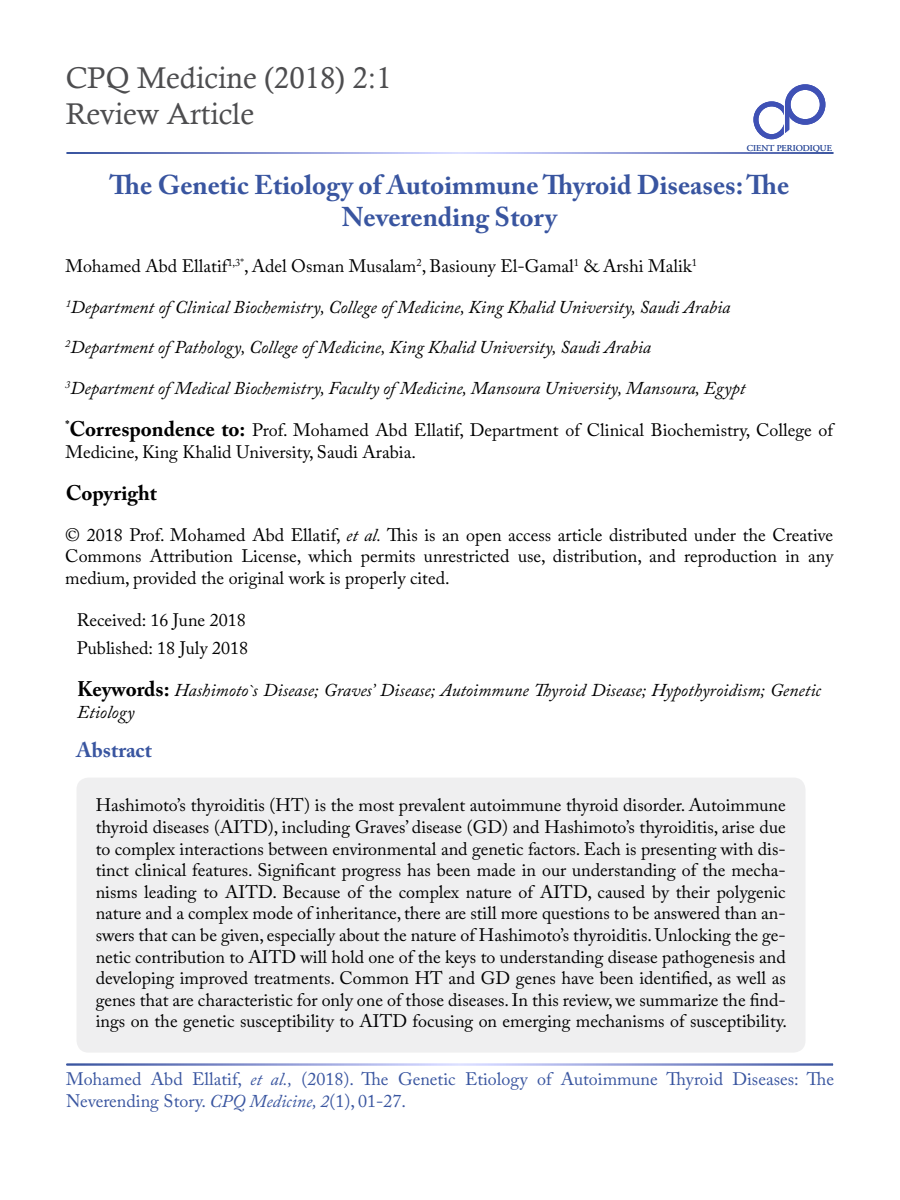
<style>
.page{position:relative;width:900px;height:1200px;background:#fff}
.page>*{position:absolute;margin:0;border:0;box-sizing:border-box;transform-origin:0 0}
.t1{font:30px/36px "Calisto";color:#4d4d4f}
.t2{font:700 27px/32.4px "Adobe Caslon Pro";color:#3955a0;text-align:center}
.t3{font:700 21px "Adobe Caslon Pro";color:#000}
.t4{font:700 21px "Adobe Caslon Pro";color:#3955a0}
.t5{font:18px/21.6px "Adobe Caslon Pro";color:#000;text-align:justify}
.t6{font:italic 18px/21.6px "Adobe Caslon Pro";color:#000}
.t7{font:18px/21.6px "Adobe Caslon Pro";color:#3955a0}
.t8{font:9px "Adobe Garamond Pro";color:#3955a0}
.s1{font-weight:700;font-size:21px}
.s2{font-style:italic}
.s3{font-weight:700;font-style:normal;font-size:21px}
</style>
<div class="page">
<div style="left:77px;top:778px;width:729px;height:275px;background:#efeff0;border-radius:12px"></div>
<div style="left:753px;top:101px;width:37px;height:38px;border:5px solid #3f51b5;border-radius:50%"></div>
<svg style="left:784px;top:106px;width:6px;height:23px"></svg>
<hr style="left:785px;top:105px;width:4px;height:29px;background:#3f51b5">
<svg style="left:783px;top:129px;width:7px;height:6px"></svg>
<div style="left:785px;top:84px;width:40px;height:41px;border:6px solid #3f51b5;border-radius:50%"></div>
<h1 class="t1" style="left:66px;top:59px;width:328px">CPQ Medicine (2018) 2:1<br>Review Article</h1>
<p class="t8" style="left:747px;top:142px;width:86px">CIENT PERIODIQUE</p>
<h2 class="t2" style="left:110px;top:169px;width:681px">The Genetic Etiology of Autoimmune Thyroid Diseases: The<br>Neverending Story</h2>
<p class="t5" style="left:65px;top:255px;width:633px">Mohamed Abd Ellatif<sup>1,3*</sup>, Adel Osman Musalam<sup>2</sup>, Basiouny El-Gamal<sup>1</sup> &amp; Arshi Malik<sup>1</sup></p>
<p class="t6" style="left:66px;top:296px;width:666px"><sup>1</sup>Department of Clinical Biochemistry, College of Medicine, King Khalid University, Saudi Arabia</p>
<p class="t6" style="left:65px;top:336px;width:587px"><sup>2</sup>Department of Pathology, College of Medicine, King Khalid University, Saudi Arabia</p>
<p class="t6" style="left:65px;top:377px;width:682px"><sup>3</sup>Department of Medical Biochemistry, Faculty of Medicine, Mansoura University, Mansoura, Egypt</p>
<p class="t5" style="left:65px;top:419px;width:769px"><sup>*</sup><span class="s1">Correspondence to:</span> Prof. Mohamed Abd Ellatif, Department of Clinical Biochemistry, College of<br>Medicine, King Khalid University, Saudi Arabia.</p>
<p class="t3" style="left:66px;top:480px;width:93px">Copyright</p>
<p class="t5" style="left:65px;top:524px;width:769px">© 2018 Prof. Mohamed Abd Ellatif, <span class="s2">et al.</span> This is an open access article distributed under the Creative Commons Attribution License, which permits unrestricted use, distribution, and reproduction in any medium, provided the original work is properly cited.</p>
<p class="t5" style="left:77px;top:609px;width:170px">Received: 16 June 2018</p>
<p class="t5" style="left:77px;top:637px;width:173px">Published: 18 July 2018</p>
<p class="t6" style="left:77px;top:679px;width:745px"><span class="s3">Keywords:</span> Hashimoto`s Disease; Graves’ Disease; Autoimmune Thyroid Disease; Hypothyroidism; Genetic<br>Etiology</p>
<p class="t4" style="left:77px;top:738px;width:77px">Abstract</p>
<p class="t5" style="left:96px;top:794px;width:693px">Hashimoto’s thyroiditis (HT) is the most prevalent autoimmune thyroid disorder. Autoimmune thyroid diseases (AITD), including Graves’ disease (GD) and Hashimoto’s thyroiditis, arise due to complex interactions between environmental and genetic factors. Each is presenting with dis&shy;tinct clinical features. Significant progress has been made in our understanding of the mecha&shy;nisms leading to AITD. Because of the complex nature of AITD, caused by their polygenic nature and a complex mode of inheritance, there are still more questions to be answered than an&shy;swers that can be given, especially about the nature of Hashimoto’s thyroiditis. Unlocking the ge&shy;netic contribution to AITD will hold one of the keys to understanding disease pathogenesis and developing improved treatments. Common HT and GD genes have been identified, as well as genes that are characteristic for only one of those diseases. In this review, we summarize the find&shy;ings on the genetic susceptibility to AITD focusing on emerging mechanisms of susceptibility.</p>
<p class="t7" style="left:66px;top:1068px;width:769px">Mohamed Abd Ellatif, <span class="s2">et al.,</span> (2018). The Genetic Etiology of Autoimmune Thyroid Diseases: The<br>Neverending Story. <span class="s2">CPQ Medicine, 2</span>(1), 01-27.</p>
</div>
